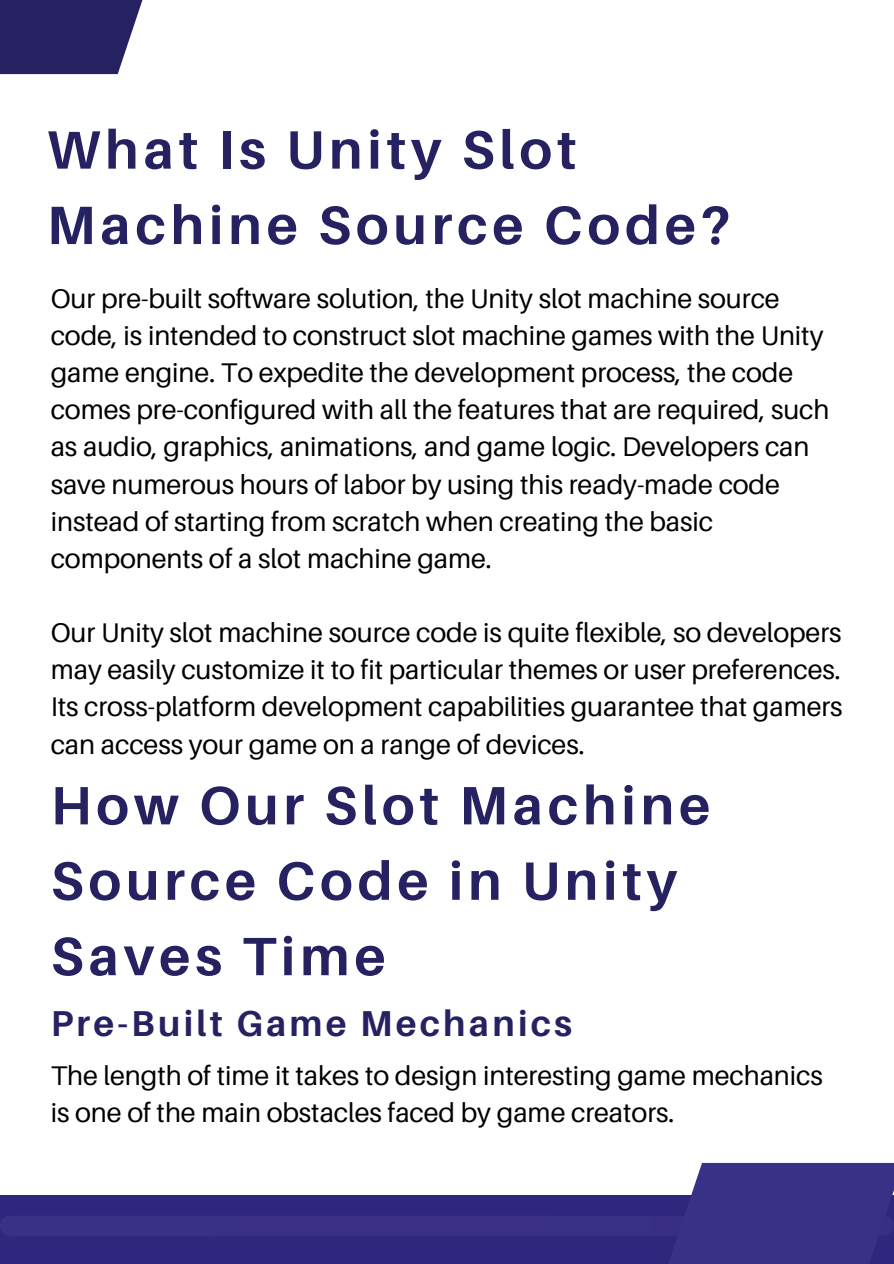
<style>
.page{position:relative;width:894px;height:1264px;background:#fff}
.page>*{position:absolute;margin:0;border:0;box-sizing:border-box;transform-origin:0 0}
.t1{font:700 54px/75.3px "Aileron";letter-spacing:.09em;color:#262262}
.t2{font:700 36px "Aileron";letter-spacing:.09em;color:#262262}
.t3{font:27px/37.2px "Aileron";letter-spacing:-.005em;color:#000}
</style>
<div class="page">
<div style="left:0;top:1195px;width:893px;height:68px;background:#2f267e"></div>
<div style="left:0;top:1215px;width:893px;height:20px;background:#393085;border-radius:10px"></div>
<div style="left:634px;top:1162px;width:259px;height:101px;background:#393185"></div>
<svg style="left:0;top:0;width:143px;height:74px;background:#393570"></svg>
<p class="t1" style="left:47px;top:111px;width:685px">What Is Unity Slot<br>Machine Source Code?</p>
<h1 class="t3" style="left:51px;top:279px;width:780px">Our pre-built software solution, the Unity slot machine source code, is intended to construct slot machine games with the Unity game engine. To expedite the development process, the code comes pre-configured with all the features that are required, such as audio, graphics, animations, and game logic. Developers can save numerous hours of labor by using this ready-made code instead of starting from scratch when creating the basic components of a slot machine game.</h1>
<p class="t3" style="left:51px;top:613px;width:793px;text-align:justify">Our Unity slot machine source code is quite flexible, so developers may easily customize it to fit particular themes or user preferences.<br>Its cross-platform development capabilities guarantee that gamers can access your game on a range of devices.</p>
<h1 class="t1" style="left:51px;top:766px;width:661px">How Our Slot Machine<br>Source Code in Unity<br>Saves Time</h1>
<h2 class="t2" style="left:51px;top:1001px;width:523px">Pre-Built Game Mechanics</h2>
<p class="t3" style="left:51px;top:1055px;width:773px">The length of time it takes to design interesting game mechanics is one of the main obstacles faced by game creators.</p>
</div>
